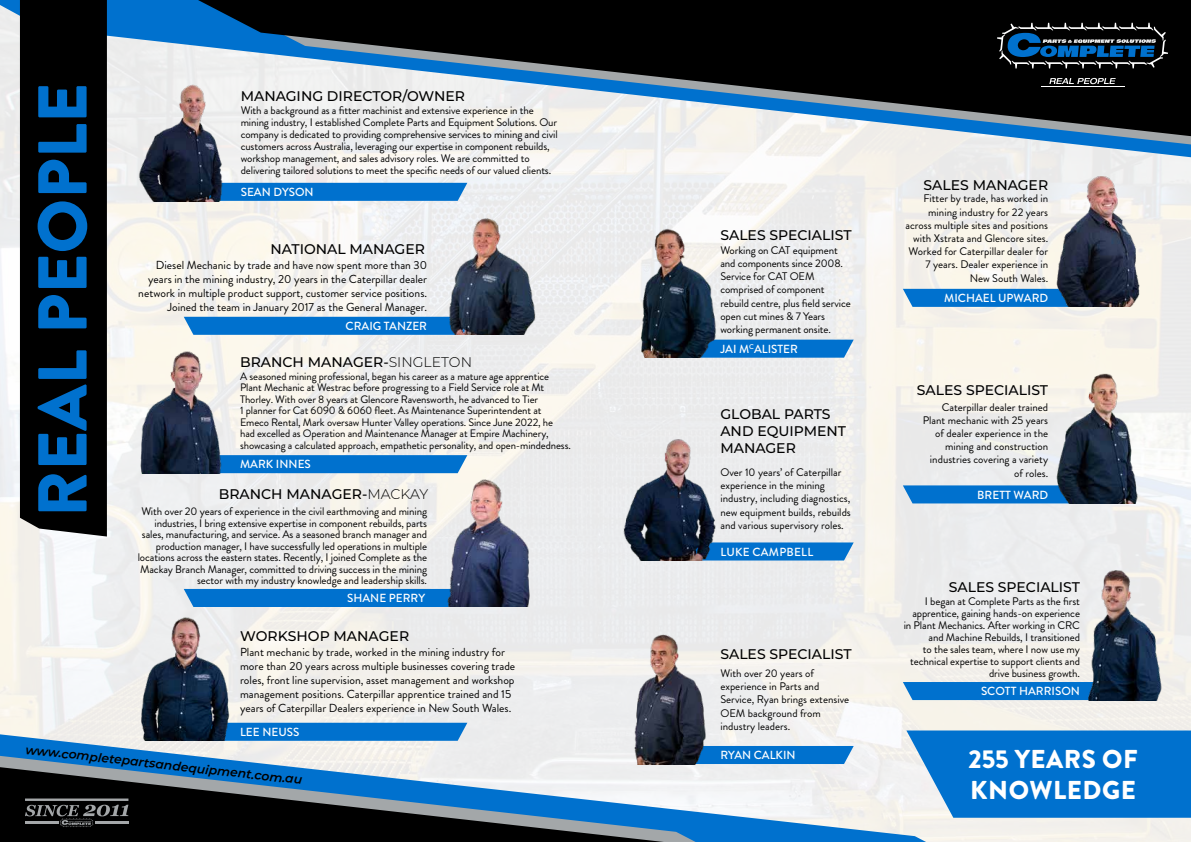
<style>
.page{position:relative;width:1191px;height:842px;background:#fff}
.page>*{position:absolute;margin:0;border:0;box-sizing:border-box;transform-origin:0 0}
.t1{font:900 69px "Brandon Grotesque";color:#0071ce}
.t2{font:900 25.8px/31px "Brandon Grotesque";letter-spacing:.02em;color:#fff}
.t3{font:500 14px/16.8px "Montserrat";color:#000}
.t4{font:italic 600 12.4px "Montserrat";color:#000}
.t5{font:500 11.7px "Brandon Grotesque";color:#fff}
.t6{font:500 11.7px "Brandon Grotesque";letter-spacing:.02em;color:#fff}
.t7{font:11.6px/14px "Brandon Grotesque";color:#000;text-align:right}
.t8{font:11px/13.2px "Brandon Grotesque";letter-spacing:-.01em;color:#000}
.t9{font:10.8px/11.5px "Brandon Grotesque";letter-spacing:-.01em;color:#000}
.s1{font-weight:300}
</style>
<div class="page">
<img style="left:0;top:157px;width:1191px;height:685px">
<svg style="left:0;top:734px;width:926px;height:108px;fill:#f0efed"></svg>
<svg style="left:906px;top:730px;width:285px;height:88px;background:#177dd1"></svg>
<svg style="left:0;top:756px;width:695px;height:86px"></svg>
<svg style="left:0;top:767px;width:664px;height:75px;background:#3f596e"></svg>
<svg style="left:0;top:0;width:1191px;height:157px;fill:#ededec"></svg>
<svg style="left:243px;top:136px;width:948px;height:8px;background:#cedbe6"></svg>
<svg style="left:198px;top:0;width:993px;height:136px;background:#4b565f"></svg>
<svg style="left:184px;top:317px;width:248px;height:18px;background:#0674ce"></svg>
<img style="left:432px;top:216px;width:114px;height:119px">
<svg style="left:1049px;top:78px;width:66px;height:6px"></svg>
<hr style="left:1040px;top:86px;width:84px;height:1px;background:#fff">
<svg style="left:994px;top:20px;width:177px;height:51px;background:#1d2f3e"></svg>
<svg style="left:25px;top:798px;width:103px;height:29px;background:#38393a"></svg>
<div style="left:20px;top:0;width:87px;height:536px;background:#000"></div>
<svg style="left:243px;top:183px;width:224px;height:18px;background:#0674ce"></svg>
<img style="left:130px;top:82px;width:113px;height:119px">
<svg style="left:727px;top:340px;width:126px;height:18px;background:#0c77cf"></svg>
<img style="left:614px;top:227px;width:113px;height:131px">
<svg style="left:727px;top:542px;width:126px;height:18px;background:#0d78cf"></svg>
<img style="left:614px;top:430px;width:113px;height:131px">
<div style="left:723px;top:746px;width:130px;height:18px;background:#0071ce"></div>
<img style="left:592px;top:634px;width:131px;height:130px">
<svg style="left:903px;top:485px;width:139px;height:18px;background:#0d77cf"></svg>
<img style="left:1042px;top:373px;width:119px;height:130px">
<svg style="left:903px;top:289px;width:139px;height:18px;background:#0976cf"></svg>
<img style="left:1042px;top:176px;width:119px;height:131px">
<div style="left:903px;top:682px;width:139px;height:18px;background:#0071ce"></div>
<img style="left:1042px;top:566px;width:124px;height:134px">
<svg style="left:243px;top:723px;width:224px;height:18px;background:#0774ce"></svg>
<img style="left:130px;top:612px;width:113px;height:129px">
<svg style="left:239px;top:455px;width:228px;height:18px;background:#0674ce"></svg>
<img style="left:120px;top:345px;width:119px;height:128px">
<div style="left:184px;top:589px;width:248px;height:18px;background:#0071ce"></div>
<img style="left:432px;top:479px;width:119px;height:128px">
<h1 class="t1" style="left:14px;top:517px;width:436px;rotate:-90deg">REAL PEOPLE</h1>
<p class="t3" style="left:241px;top:87px;width:226px">MANAGING DIRECTOR/OWNER</p>
<p class="t8" style="left:241px;top:105px;width:318px;line-height:12px">With a background as a fitter machinist and extensive experience in the mining industry, I established Complete Parts and Equipment Solutions. Our company is dedicated to providing comprehensive services to mining and civil customers across Australia, leveraging our expertise in component rebuilds, workshop management, and sales advisory roles. We are committed to delivering tailored solutions to meet the specific needs of our valued clients.</p>
<p class="t5" style="left:241px;top:184px;width:74px">SEAN DYSON</p>
<p class="t3" style="left:270px;top:240px;width:156px">NATIONAL MANAGER</p>
<p class="t7" style="left:138px;top:258px;width:290px">Diesel Mechanic by trade and have now spent more than 30 years in the mining industry, 20 years in the Caterpillar dealer network in multiple product support, customer service positions.<br>Joined the team in January 2017 as the General Manager.</p>
<p class="t5" style="left:345px;top:318px;width:83px">CRAIG TANZER</p>
<p class="t3" style="left:240px;top:353px;width:233px">BRANCH MANAGER-<span class="s1">SINGLETON</span></p>
<p class="t9" style="left:240px;top:370px;width:332px">A seasoned mining professional, began his career as a mature age apprentice Plant Mechanic at Westrac before progressing to a Field Service role at Mt Thorley. With over 8 years at Glencore Ravensworth, he advanced to Tier<br>1 planner for Cat 6090 &amp; 6060 fleet. As Maintenance Superintendent at Emeco Rental, Mark oversaw Hunter Valley operations. Since June 2022, he<br>had excelled as Operation and Maintenance Manager at Empire Machinery, showcasing a calculated approach, empathetic personality, and open-mindedness.</p>
<p class="t3" style="left:219px;top:485px;width:211px">BRANCH MANAGER-<span class="s1">MACKAY</span></p>
<p class="t5" style="left:240px;top:456px;width:72px">MARK INNES</p>
<p class="t8" style="left:138px;top:506px;width:291px;line-height:11.5px;text-align:right">With over 20 years of experience in the civil earthmoving and mining industries, I bring extensive expertise in component rebuilds, parts sales, manufacturing, and service. As a seasoned branch manager and production manager, I have successfully led operations in multiple locations across the eastern states. Recently, I joined Complete as the Mackay Branch Manager, committed to driving success in the mining sector with my industry knowledge and leadership skills.</p>
<p class="t5" style="left:347px;top:590px;width:79px">SHANE PERRY</p>
<p class="t3" style="left:240px;top:627px;width:171px">WORKSHOP MANAGER</p>
<p class="t7" style="left:240px;top:645px;width:277px;text-align:left">Plant mechanic by trade, worked in the mining industry for more than 20 years across multiple businesses covering trade roles, front line supervision, asset management and workshop management positions. Caterpillar apprentice trained and 15 years of Caterpillar Dealers experience in New South Wales.</p>
<p class="t5" style="left:240px;top:724px;width:61px">LEE NEUSS</p>
<p class="t4" style="left:26px;top:741px;width:280px;rotate:6deg">www.completepartsandequipment.com.au</p>
<p class="t3" style="left:720px;top:226px;width:133px">SALES SPECIALIST</p>
<p class="t8" style="left:720px;top:244px;width:132px">Working on CAT equipment and components since 2008.<br>Service for CAT OEM comprised of component rebuild centre, plus field service open cut mines &amp; 7 Years working permanent onsite.</p>
<p class="t5" style="left:720px;top:341px;width:79px">JAI M<sup>C</sup>ALISTER</p>
<p class="t3" style="left:720px;top:405px;width:127px">GLOBAL PARTS<br>AND EQUIPMENT<br>MANAGER</p>
<p class="t8" style="left:720px;top:466px;width:132px">Over 10 years’ of Caterpillar experience in the mining industry, including diagnostics, new equipment builds, rebuilds and various supervisory roles.</p>
<p class="t6" style="left:720px;top:543px;width:94px">LUKE CAMPBELL</p>
<p class="t3" style="left:720px;top:645px;width:133px">SALES SPECIALIST</p>
<p class="t8" style="left:720px;top:667px;width:130px">With over 20 years of experience in Parts and<br>Service, Ryan brings extensive<br>OEM background from industry leaders.</p>
<p class="t5" style="left:720px;top:747px;width:77px">RYAN CALKIN</p>
<p class="t3" style="left:923px;top:176px;width:126px">SALES MANAGER</p>
<p class="t8" style="left:905px;top:192px;width:144px;text-align:right">Fitter by trade, has worked in mining industry for 22 years across multiple sites and positions with Xstrata and Glencore sites.<br>Worked for Caterpillar dealer for<br>7 years. Dealer experience in<br>New South Wales.</p>
<p class="t5" style="left:944px;top:290px;width:106px">MICHAEL UPWARD</p>
<p class="t3" style="left:917px;top:381px;width:133px">SALES SPECIALIST</p>
<p class="t8" style="left:922px;top:400px;width:127px;text-align:right">Caterpillar dealer trained<br>Plant mechanic with 25 years of dealer experience in the mining and construction industries covering a variety of roles.</p>
<p class="t5" style="left:977px;top:486px;width:72px">BRETT WARD</p>
<p class="t3" style="left:948px;top:578px;width:133px">SALES SPECIALIST</p>
<p class="t8" style="left:903px;top:595px;width:178px;line-height:12px;text-align:right">I began at Complete Parts as the first apprentice, gaining hands-on experience in Plant Mechanics. After working in CRC and Machine Rebuilds, I transitioned<br>to the sales team, where I now use my technical expertise to support clients and drive business growth.</p>
<p class="t5" style="left:981px;top:683px;width:101px">SCOTT HARRISON</p>
<h2 class="t2" style="left:968px;top:744px;width:171px">255 YEARS OF<br>KNOWLEDGE</h2>
</div>
